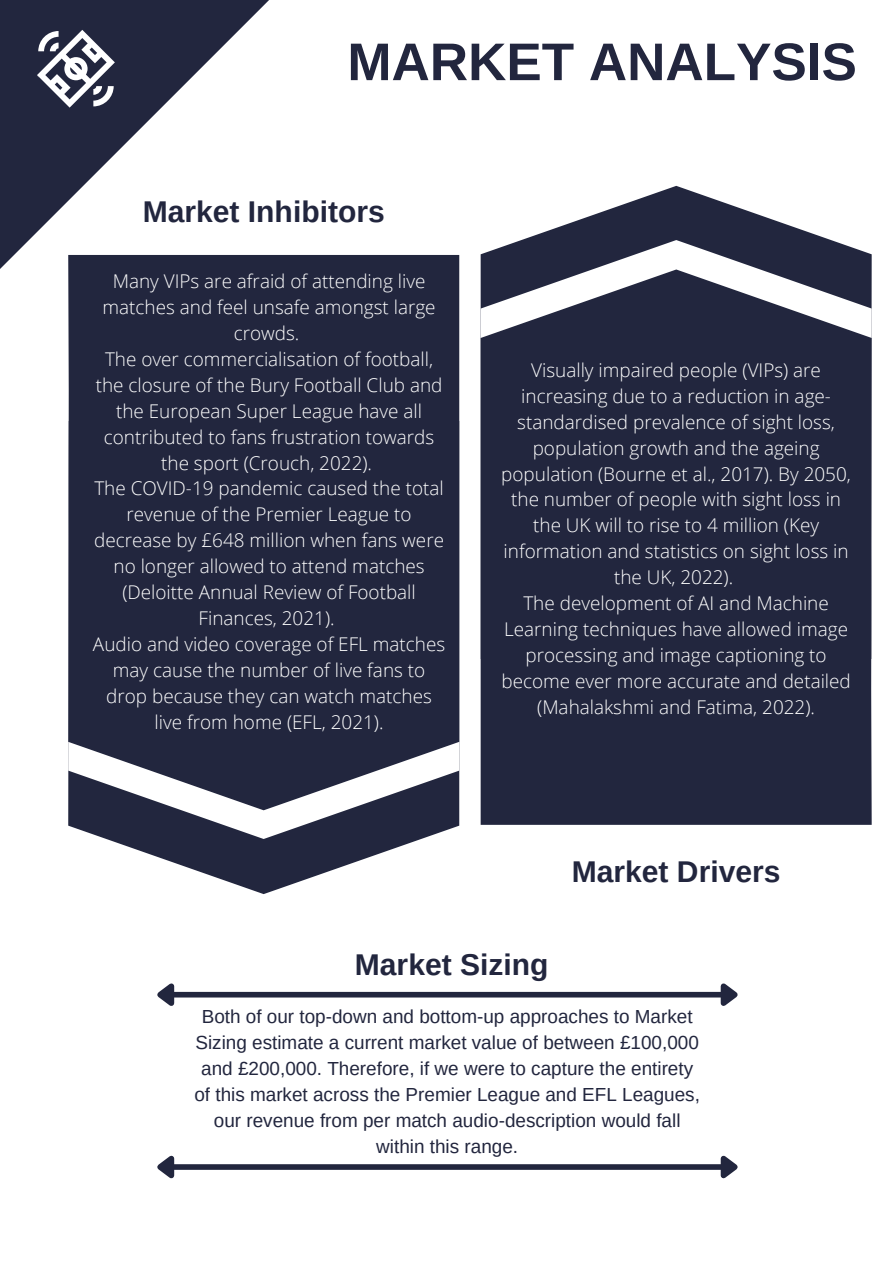
<style>
.page{position:relative;width:894px;height:1264px;background:#fff}
.page>*{position:absolute;margin:0;border:0;box-sizing:border-box;transform-origin:0 0}
.t1{font:700 52.95px "Arimo";color:#22263e}
.t2{font:700 30px "Arimo";color:#22263e}
.t3{font:300 18.9px/26px "Open Sans";color:#fff;text-align:center}
.t4{font:18.9px/26px "Arimo";color:#22263e;text-align:center}
</style>
<div class="page">
<svg style="left:0;top:0;width:269px;height:269px"></svg>
<svg style="left:37px;top:30px;width:78px;height:78px"></svg>
<svg style="left:522px;top:186px;width:309px;height:54px"></svg>
<svg style="left:480px;top:240px;width:391px;height:29px;fill:#22263e"></svg>
<div style="left:480px;top:269px;width:391px;height:555px;background:#22263e"></div>
<svg style="left:106px;top:839px;width:315px;height:55px"></svg>
<svg style="left:68px;top:810px;width:391px;height:29px;fill:#22263e"></svg>
<div style="left:68px;top:255px;width:391px;height:555px;background:#22263e"></div>
<div style="left:173px;top:1164px;width:549px;height:5px;background:#22263e"></div>
<svg style="left:157px;top:1155px;width:22px;height:24px"></svg>
<svg style="left:715px;top:1155px;width:23px;height:24px"></svg>
<div style="left:173px;top:991px;width:549px;height:6px;background:#22263e"></div>
<svg style="left:157px;top:983px;width:22px;height:23px"></svg>
<svg style="left:715px;top:983px;width:23px;height:23px"></svg>
<h1 class="t1" style="left:347px;top:32px;width:511px">MARKET ANALYSIS</h1>
<h2 class="t2" style="left:143px;top:195px;width:243px">Market Inhibitors</h2>
<p class="t3" style="left:93px;top:268px;width:353px">Many VIPs are afraid of attending live matches and feel unsafe amongst large crowds.<br>The over commercialisation of football, the closure of the Bury Football Club and the European Super League have all contributed to fans frustration towards the sport (Crouch, 2022).<br>The COVID-19 pandemic caused the total revenue of the Premier League to decrease by £648 million when fans were no longer allowed to attend matches (Deloitte Annual Review of Football Finances, 2021).<br>Audio and video coverage of EFL matches may cause the number of live fans to drop because they can watch matches live from home (EFL, 2021).</p>
<p class="t3" style="left:501px;top:356px;width:351px">Visually impaired people (VIPs) are increasing due to a reduction in age&shy;standardised prevalence of sight loss, population growth and the ageing population (Bourne et al., 2017). By 2050, the number of people with sight loss in the UK will to rise to 4 million (Key information and statistics on sight loss in the UK, 2022).<br>The development of AI and Machine Learning techniques have allowed image processing and image captioning to become ever more accurate and detailed (Mahalakshmi and Fatima, 2022).</p>
<h2 class="t2" style="left:571px;top:855px;width:210px">Market Drivers</h2>
<h2 class="t2" style="left:355px;top:947px;width:195px">Market Sizing</h2>
<p class="t4" style="left:194px;top:1003px;width:507px">Both of our top-down and bottom-up approaches to Market Sizing estimate a current market value of between £100,000 and £200,000. Therefore, if we were to capture the entirety of this market across the Premier League and EFL Leagues, our revenue from per match audio-description would fall within this range.</p>
</div>
